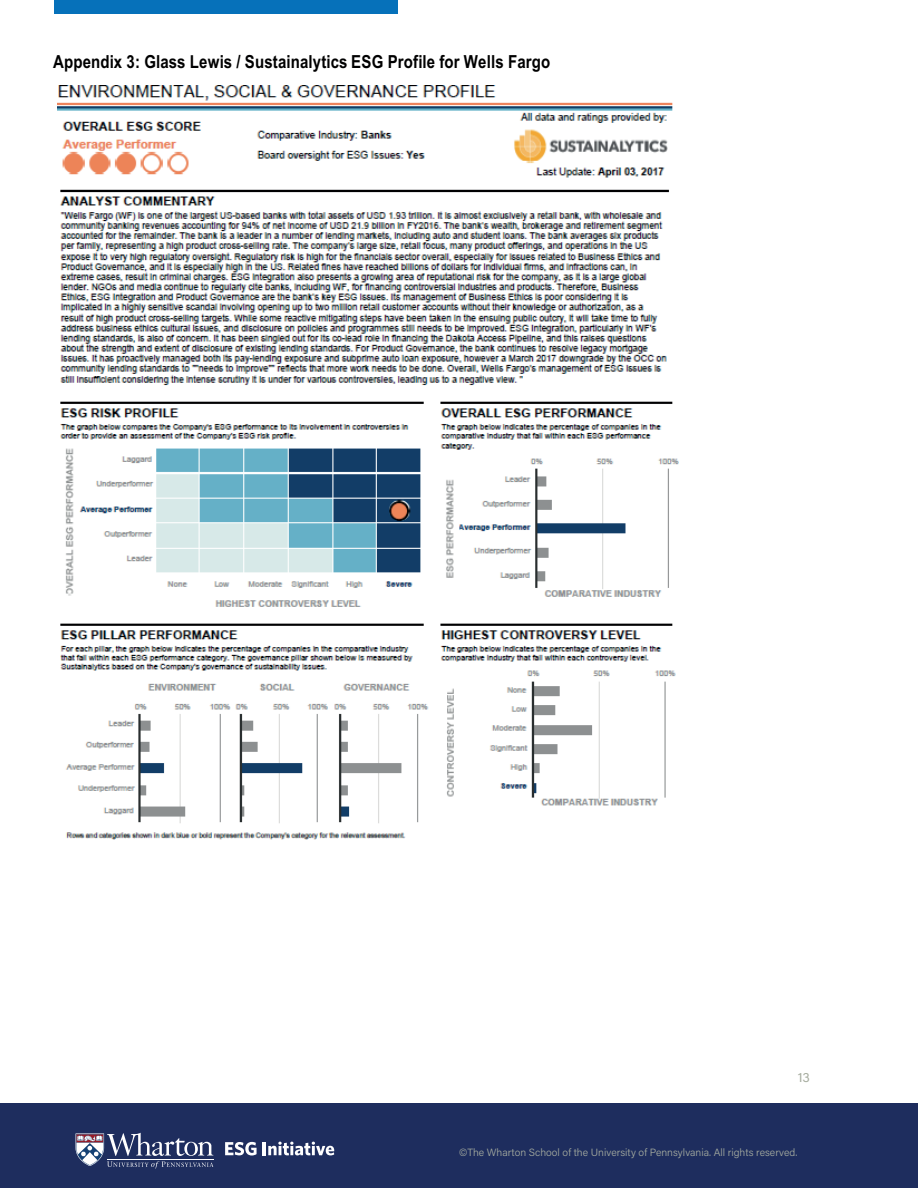
<style>
.page{position:relative;width:918px;height:1188px;background:#fff}
.page>*{position:absolute;margin:0;border:0;box-sizing:border-box;transform-origin:0 0}
.t1{font:700 18px "Arial";letter-spacing:.01em;color:#000001;scale:.83 1}
.t2{font:13.5px "Acumin Pro";color:#a8aea1}
.t3{font:300 10.5px "Acumin Pro";color:#a8aea1}
</style>
<div class="page">
<div style="left:0;top:1104px;width:918px;height:84px;background:#1e2d5e"></div>
<svg style="left:76px;top:1133px;width:137px;height:36px"></svg>
<svg style="left:225px;top:1142px;width:32px;height:13px"></svg>
<svg style="left:263px;top:1142px;width:71px;height:13px"></svg>
<div style="left:54px;top:0;width:343px;height:14px;background:#0671ba"></div>
<img style="left:58px;top:86px;width:621px;height:754px">
<h1 class="t1" style="left:53px;top:49px;width:600px">Appendix 3: Glass Lewis / Sustainalytics ESG Profile for Wells Fargo</h1>
<p class="t2" style="left:798px;top:1067px;width:14px">13</p>
<p class="t3" style="left:459px;top:1145px;width:340px">©The Wharton School of the University of Pennsylvania. All rights reserved.</p>
</div>
